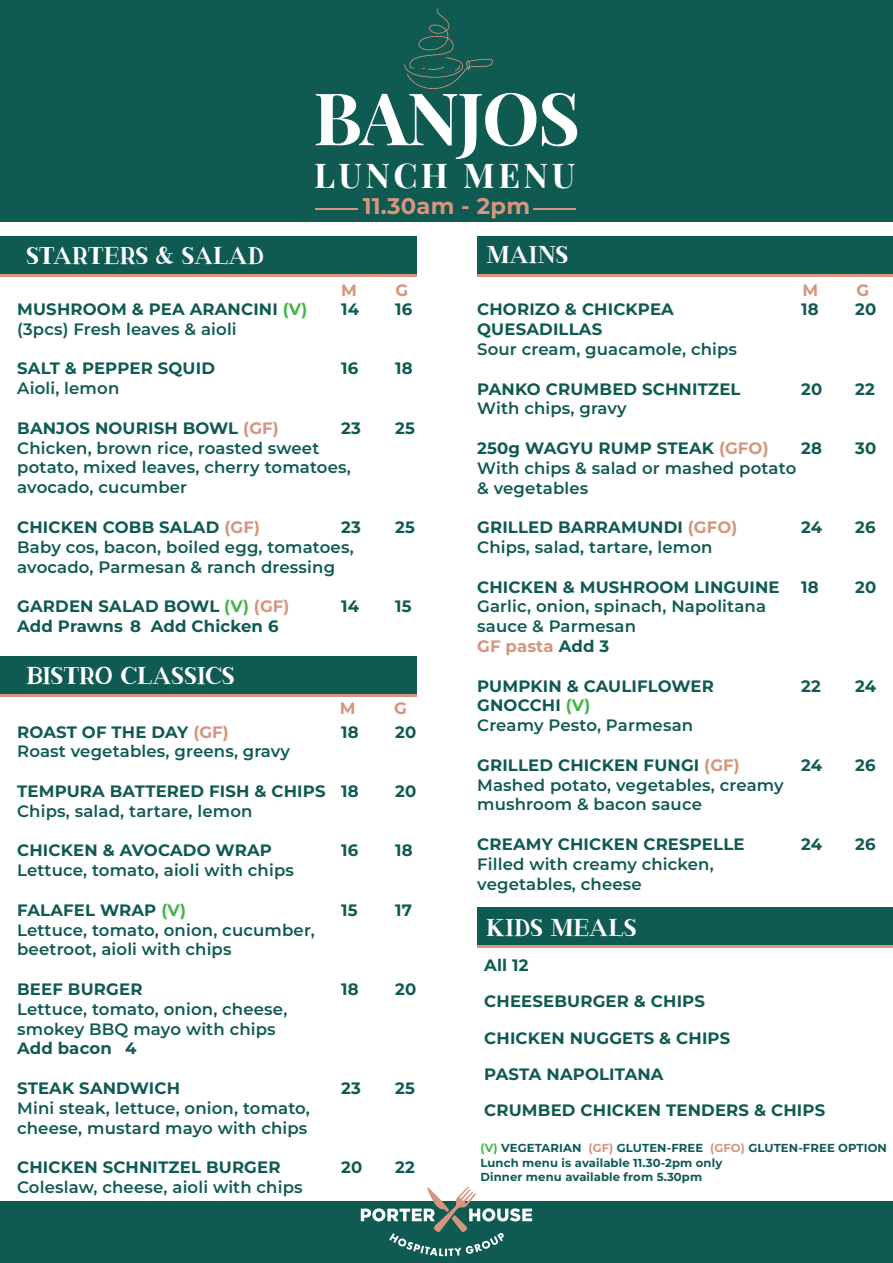
<style>
.page{position:relative;width:893px;height:1263px;background:#fff}
.page>*{position:absolute;margin:0;border:0;box-sizing:border-box;transform-origin:0 0}
.t1{font:700 34.2px "Playfair Display";letter-spacing:.1em;color:#fff}
.t2{font:25.5px "Citylines";letter-spacing:.05em;color:#fff}
.t3{font:700 22.65px "Montserrat";letter-spacing:.01em;color:#d5957f}
.t4{font:600 16.5px/19.8px "Montserrat";letter-spacing:.01em;color:#105b51}
.t5{font:700 16.5px/36px "Montserrat";letter-spacing:.01em;color:#105b51}
.t6{font:700 16.5px "Montserrat";color:#d5957f}
.t7{font:700 11.55px/15px "Montserrat";letter-spacing:.01em;color:#105b51}
.s1{color:#42b649}
.s2{color:#d5957f}
.s3{font-weight:700;color:#d5957f}
.s4{font-weight:700}
.s5{font-weight:700;color:#42b649}
</style>
<div class="page">
<div style="left:0;top:0;width:893px;height:222px;background:#105b51"></div>
<svg style="left:542px;top:93px;width:35px;height:53px"></svg>
<svg style="left:316px;top:8px;width:220px;height:151px"></svg>
<div style="left:0;top:236px;width:416px;height:40px;background:#105b51"></div>
<hr style="left:0;top:274px;width:416px;height:2px;background:#d5957f">
<div style="left:0;top:656px;width:416px;height:40px;background:#105b51"></div>
<hr style="left:0;top:694px;width:416px;height:2px;background:#d5957f">
<div style="left:477px;top:236px;width:416px;height:40px;background:#105b51"></div>
<hr style="left:477px;top:274px;width:416px;height:2px;background:#d5957f">
<div style="left:477px;top:907px;width:416px;height:41px;background:#105b51"></div>
<hr style="left:477px;top:945px;width:416px;height:3px;background:#d5957f">
<div style="left:0;top:1201px;width:893px;height:62px;background:#105b51"></div>
<svg style="left:361px;top:1186px;width:171px;height:70px"></svg>
<hr style="left:315px;top:209px;width:43px;height:1px;background:#d5957f">
<hr style="left:534px;top:209px;width:42px;height:1px;background:#d5957f">
<h1 class="t1" style="left:314px;top:148px;width:262px">LUNCH MENU</h1>
<h2 class="t2" style="left:27px;top:246px;width:238px">STARTERS &amp; SALAD</h2>
<h3 class="t3" style="left:363px;top:190px;width:169px">11.30am - 2pm</h3>
<h2 class="t2" style="left:487px;top:245px;width:82px">MAINS</h2>
<p class="t6" style="left:341px;top:278px;width:17px">M</p>
<p class="t6" style="left:395px;top:278px;width:14px">G</p>
<p class="t6" style="left:802px;top:278px;width:17px">M</p>
<p class="t6" style="left:856px;top:278px;width:14px">G</p>
<p class="t5" style="left:17px;top:290px;width:292px">MUSHROOM &amp; PEA ARANCINI <span class="s1">(V)</span></p>
<p class="t5" style="left:341px;top:290px;width:20px">14</p>
<p class="t5" style="left:395px;top:290px;width:19px">16</p>
<p class="t4" style="left:17px;top:319px;width:221px">(3pcs) Fresh leaves &amp; aioli</p>
<p class="t5" style="left:17px;top:350px;width:199px">SALT &amp; PEPPER SQUID</p>
<p class="t5" style="left:341px;top:350px;width:19px">16</p>
<p class="t5" style="left:395px;top:350px;width:19px">18</p>
<p class="t4" style="left:17px;top:378px;width:104px">Aioli, lemon</p>
<p class="t5" style="left:17px;top:409px;width:263px">BANJOS NOURISH BOWL <span class="s2">(GF)</span></p>
<p class="t5" style="left:341px;top:409px;width:21px">23</p>
<p class="t5" style="left:395px;top:409px;width:21px">25</p>
<p class="t4" style="left:17px;top:437px;width:335px">Chicken, brown rice, roasted sweet potato, mixed leaves, cherry tomatoes, avocado, cucumber</p>
<p class="t5" style="left:17px;top:508px;width:244px">CHICKEN COBB SALAD <span class="s2">(GF)</span></p>
<p class="t5" style="left:341px;top:508px;width:21px">23</p>
<p class="t5" style="left:395px;top:508px;width:21px">25</p>
<p class="t4" style="left:17px;top:536px;width:338px">Baby cos, bacon, boiled egg, tomatoes, avocado, Parmesan &amp; ranch dressing</p>
<p class="t5" style="left:17px;top:587px;width:274px">GARDEN SALAD BOWL <span class="s1">(V)</span> <span class="s2">(GF)</span></p>
<p class="t5" style="left:341px;top:587px;width:20px">14</p>
<p class="t5" style="left:395px;top:587px;width:18px">15</p>
<p class="t5" style="left:17px;top:607px;width:263px">Add Prawns 8 Add Chicken 6</p>
<h2 class="t2" style="left:27px;top:666px;width:209px">BISTRO CLASSICS</h2>
<p class="t6" style="left:340px;top:696px;width:17px">M</p>
<p class="t6" style="left:394px;top:696px;width:14px">G</p>
<p class="t5" style="left:17px;top:713px;width:213px">ROAST OF THE DAY <span class="s2">(GF)</span></p>
<p class="t5" style="left:341px;top:713px;width:19px">18</p>
<p class="t5" style="left:395px;top:713px;width:23px">20</p>
<p class="t4" style="left:17px;top:741px;width:274px">Roast vegetables, greens, gravy</p>
<p class="t5" style="left:17px;top:772px;width:343px">TEMPURA BATTERED FISH &amp; CHIPS 18</p>
<p class="t5" style="left:395px;top:772px;width:23px">20</p>
<p class="t4" style="left:17px;top:800px;width:237px">Chips, salad, tartare, lemon</p>
<p class="t5" style="left:17px;top:832px;width:256px">CHICKEN &amp; AVOCADO WRAP</p>
<p class="t5" style="left:341px;top:832px;width:19px">16</p>
<p class="t5" style="left:395px;top:832px;width:19px">18</p>
<p class="t4" style="left:17px;top:860px;width:278px">Lettuce, tomato, aioli with chips</p>
<p class="t5" style="left:17px;top:891px;width:170px">FALAFEL WRAP <span class="s1">(V)</span></p>
<p class="t5" style="left:341px;top:891px;width:18px">15</p>
<p class="t5" style="left:395px;top:891px;width:18px">17</p>
<p class="t4" style="left:17px;top:919px;width:299px">Lettuce, tomato, onion, cucumber, beetroot, aioli with chips</p>
<p class="t5" style="left:17px;top:970px;width:127px">BEEF BURGER</p>
<p class="t5" style="left:341px;top:970px;width:19px">18</p>
<p class="t5" style="left:395px;top:970px;width:23px">20</p>
<p class="t4" style="left:17px;top:998px;width:272px">Lettuce, tomato, onion, cheese, smokey BBQ mayo with chips</p>
<p class="t5" style="left:17px;top:1030px;width:121px">Add bacon 4</p>
<p class="t5" style="left:17px;top:1069px;width:164px">STEAK SANDWICH</p>
<p class="t5" style="left:341px;top:1069px;width:21px">23</p>
<p class="t5" style="left:395px;top:1069px;width:21px">25</p>
<p class="t4" style="left:17px;top:1097px;width:294px">Mini steak, lettuce, onion, tomato, cheese, mustard mayo with chips</p>
<p class="t5" style="left:17px;top:1148px;width:265px">CHICKEN SCHNITZEL BURGER</p>
<p class="t5" style="left:341px;top:1148px;width:23px">20</p>
<p class="t5" style="left:395px;top:1148px;width:21px">22</p>
<p class="t4" style="left:17px;top:1177px;width:287px">Coleslaw, cheese, aioli with chips</p>
<p class="t5" style="left:477px;top:291px;width:198px">CHORIZO &amp; CHICKPEA</p>
<p class="t5" style="left:801px;top:291px;width:19px">18</p>
<p class="t5" style="left:855px;top:291px;width:23px">20</p>
<p class="t5" style="left:477px;top:310px;width:127px">QUESADILLAS</p>
<p class="t4" style="left:477px;top:339px;width:261px">Sour cream, guacamole, chips</p>
<p class="t5" style="left:477px;top:370px;width:265px">PANKO CRUMBED SCHNITZEL</p>
<p class="t5" style="left:801px;top:370px;width:23px">20</p>
<p class="t5" style="left:855px;top:370px;width:21px">22</p>
<p class="t4" style="left:477px;top:398px;width:151px">With chips, gravy</p>
<p class="t5" style="left:477px;top:429px;width:293px">250g WAGYU RUMP STEAK <span class="s2">(GFO)</span></p>
<p class="t5" style="left:801px;top:429px;width:22px">28</p>
<p class="t5" style="left:855px;top:429px;width:23px">30</p>
<p class="t4" style="left:477px;top:458px;width:321px">With chips &amp; salad or mashed potato &amp; vegetables</p>
<p class="t5" style="left:477px;top:508px;width:262px">GRILLED BARRAMUNDI <span class="s2">(GFO)</span></p>
<p class="t5" style="left:801px;top:508px;width:23px">24</p>
<p class="t5" style="left:855px;top:508px;width:22px">26</p>
<p class="t4" style="left:477px;top:537px;width:237px">Chips, salad, tartare, lemon</p>
<p class="t5" style="left:477px;top:568px;width:304px">CHICKEN &amp; MUSHROOM LINGUINE</p>
<p class="t5" style="left:801px;top:568px;width:19px">18</p>
<p class="t5" style="left:855px;top:568px;width:23px">20</p>
<p class="t4" style="left:477px;top:596px;width:290px">Garlic, onion, spinach, Napolitana sauce &amp; Parmesan<br><span class="s3">GF pasta</span> <span class="s4">Add 3</span></p>
<p class="t5" style="left:477px;top:667px;width:238px">PUMPKIN &amp; CAULIFLOWER</p>
<p class="t5" style="left:801px;top:667px;width:21px">22</p>
<p class="t5" style="left:855px;top:667px;width:23px">24</p>
<p class="t4" style="left:477px;top:695px;width:217px"><span class="s4">GNOCCHI</span> <span class="s5">(V)<br></span>Creamy Pesto, Parmesan</p>
<p class="t5" style="left:477px;top:746px;width:264px">GRILLED CHICKEN FUNGI <span class="s2">(GF)</span></p>
<p class="t5" style="left:801px;top:746px;width:23px">24</p>
<p class="t5" style="left:855px;top:746px;width:22px">26</p>
<p class="t4" style="left:477px;top:774px;width:308px">Mashed potato, vegetables, creamy mushroom &amp; bacon sauce</p>
<p class="t5" style="left:477px;top:825px;width:269px">CREAMY CHICKEN CRESPELLE</p>
<p class="t5" style="left:801px;top:825px;width:23px">24</p>
<p class="t5" style="left:855px;top:825px;width:22px">26</p>
<p class="t4" style="left:477px;top:854px;width:238px">Filled with creamy chicken, vegetables, cheese</p>
<h2 class="t2" style="left:487px;top:918px;width:150px">KIDS MEALS</h2>
<p class="t5" style="left:484px;top:947px;width:342px">All 12<br>CHEESEBURGER &amp; CHIPS<br>CHICKEN NUGGETS &amp; CHIPS<br>PASTA NAPOLITANA<br>CRUMBED CHICKEN TENDERS &amp; CHIPS</p>
<p class="t7" style="left:480px;top:1140px;width:408px"><span class="s1">(V)</span> VEGETARIAN <span class="s2">(GF)</span> GLUTEN-FREE <span class="s2">(GFO)</span> GLUTEN-FREE OPTION<br>Lunch menu is available 11.30-2pm only</p>
<p class="t7" style="left:480px;top:1169px;width:223px">Dinner menu available from 5.30pm</p>
</div>
